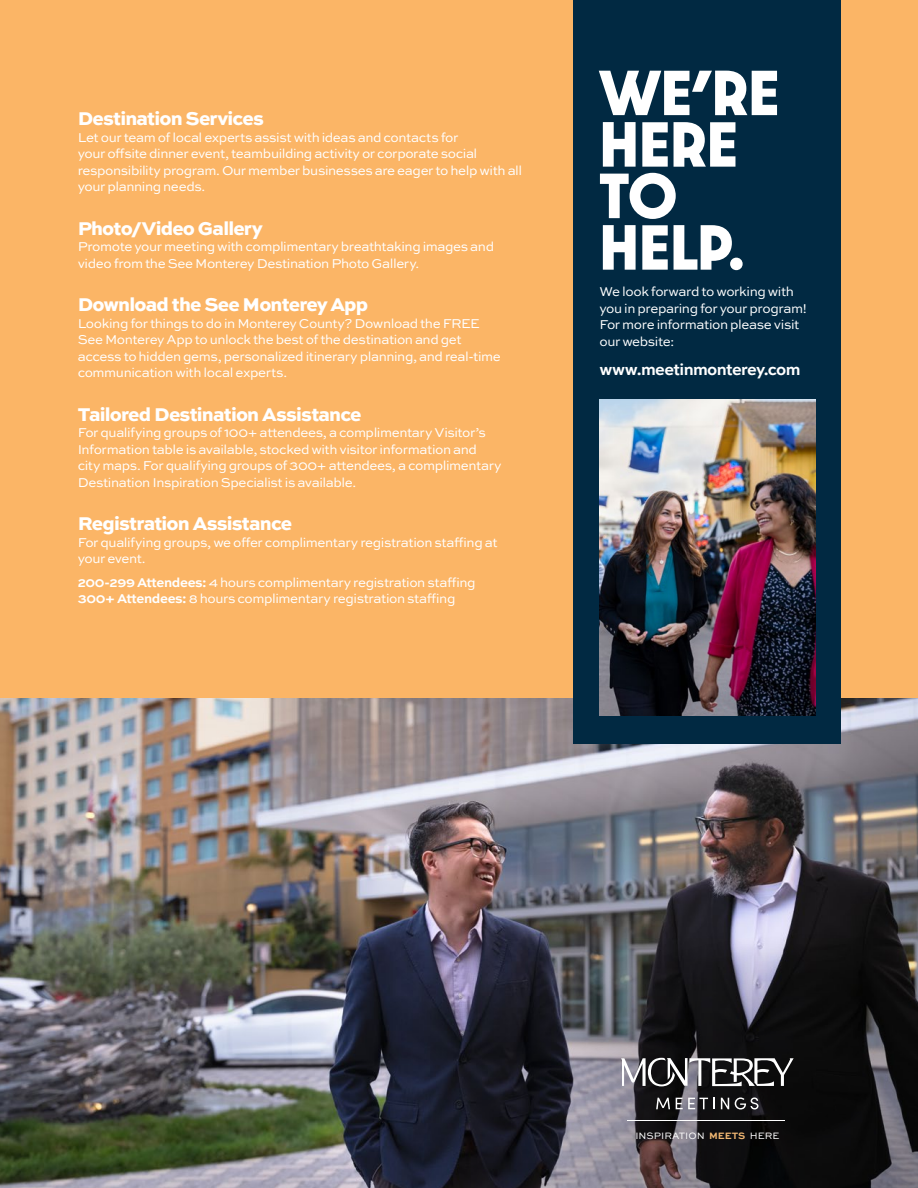
<style>
.page{position:relative;width:918px;height:1188px;background:#fff}
.page>*{position:absolute;margin:0;border:0;box-sizing:border-box;transform-origin:0 0}
.t1{font:700 54px/51.4px "Inspired Otter";color:#fff}
.t2{font:800 19.5px "Sweet Sans Pro";letter-spacing:-.04em;color:#fff}
.t3{font:700 16.5px "Sweet Sans Pro";letter-spacing:-.04em;color:#fff}
.t4{font:13.5px/16.5px "Sweet Sans Pro";letter-spacing:-.035em;color:#fff}
.t5{font:9.75px "Sweet Sans Pro";color:#fff}
.s1{font-weight:700}
.s2{font-weight:700;color:#f1b772}
</style>
<div class="page">
<div style="left:0;top:0;width:918px;height:1110px;background:#fbb566"></div>
<img style="left:0;top:698px;width:918px;height:490px">
<svg style="left:395px;top:933px;width:523px;height:255px;background:#313039"></svg>
<div style="left:573px;top:0;width:268px;height:743px;background:#012942"></div>
<svg style="left:621px;top:1058px;width:173px;height:28px;background:#666668"></svg>
<hr style="left:627px;top:1121px;width:157px;height:1px;background:#fff">
<svg style="left:656px;top:1098px;width:14px;height:11px"></svg>
<svg style="left:676px;top:1098px;width:39px;height:11px"></svg>
<svg style="left:721px;top:1098px;width:8px;height:11px"></svg>
<svg style="left:735px;top:1097px;width:24px;height:13px"></svg>
<img style="left:599px;top:400px;width:216px;height:315px">
<h2 class="t2" style="left:78px;top:103px;width:188px">Destination Services</h2>
<p class="t4" style="left:78px;top:129px;width:446px">Let our team of local experts assist with ideas and contacts for<br>your offsite dinner event, teambuilding activity or corporate social responsibility program. Our member businesses are eager to help with all your planning needs.</p>
<h2 class="t2" style="left:78px;top:213px;width:186px">Photo/Video Gallery</h2>
<p class="t4" style="left:78px;top:238px;width:418px">Promote your meeting with complimentary breathtaking images and video from the See Monterey Destination Photo Gallery.</p>
<h2 class="t2" style="left:78px;top:289px;width:292px">Download the See Monterey App</h2>
<p class="t4" style="left:78px;top:315px;width:425px">Looking for things to do in Monterey County? Download the FREE See Monterey App to unlock the best of the destination and get access to hidden gems, personalized itinerary planning, and real-time communication with local experts.</p>
<h2 class="t2" style="left:78px;top:399px;width:285px">Tailored Destination Assistance</h2>
<p class="t4" style="left:78px;top:424px;width:425px">For qualifying groups of 100+ attendees, a complimentary Visitor’s Information table is available, stocked with visitor information and city maps. For qualifying groups of 300+ attendees, a complimentary Destination Inspiration Specialist is available.</p>
<h2 class="t2" style="left:78px;top:508px;width:216px">Registration Assistance</h2>
<p class="t4" style="left:78px;top:534px;width:422px">For qualifying groups, we offer complimentary registration staffing at your event.</p>
<p class="t4" style="left:78px;top:573px;width:400px"><span class="s1">200-299 Attendees:</span> 4 hours complimentary registration staffing<br><span class="s1">300+ Attendees:</span> 8 hours complimentary registration staffing</p>
<h1 class="t1" style="left:599px;top:67px;width:181px">WE’RE<br>HERE<br>TO<br>HELP.</h1>
<p class="t4" style="left:599px;top:283px;width:209px">We look forward to working with you in preparing for your program!<br>For more information please visit our website:</p>
<p class="t3" style="left:599px;top:357px;width:203px">www.meetinmonterey.com</p>
<p class="t5" style="left:635px;top:1129px;width:145px">INSPIRATION <span class="s2">MEETS</span> HERE</p>
</div>
